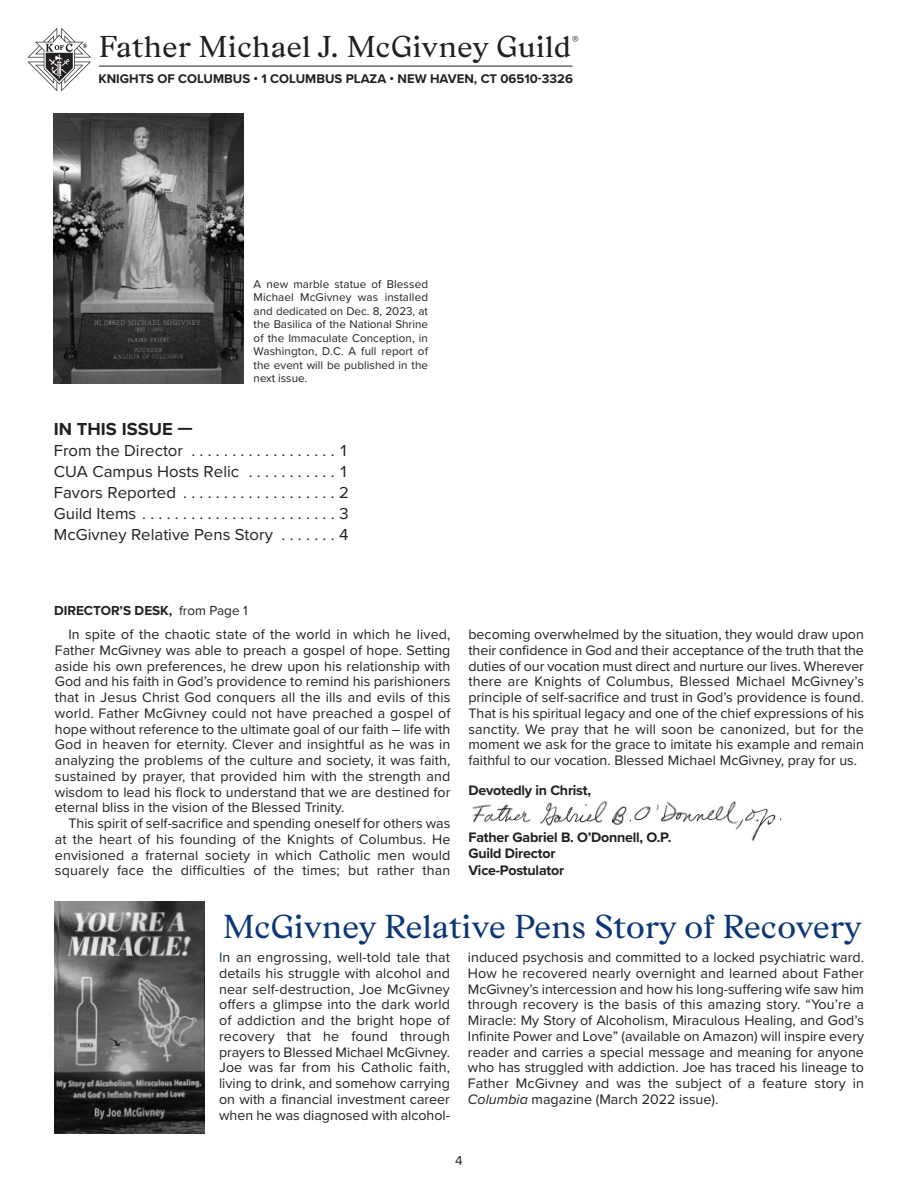
<style>
.page{position:relative;width:918px;height:1188px;background:#fff}
.page>*{position:absolute;margin:0;border:0;box-sizing:border-box;transform-origin:0 0}
.t1{font:33px "Mc Givney";letter-spacing:-.01em;color:#0b3678}
.t2{font:30px "Mc Givney";color:#231f20}
.t3{font:700 18px "Proxima Nova";color:#231f20}
.t4{font:16.5px "Proxima Nova";color:#231f20}
.t5{font:14.25px/15.8px "Proxima Nova";color:#231f20;text-align:justify}
.t6{font:700 14.25px "Proxima Nova";letter-spacing:-.015em;color:#231f20}
.t7{font:700 13.5px "Proxima Nova";color:#231f20}
.t8{font:13.5px "Proxima Nova";color:#231f20}
.t9{font:700 13.05px "Proxima Nova";color:#231f20}
.t10{font:11.7px/13.5px "Proxima Nova";letter-spacing:.005em;color:#231f20;text-align:justify}
.s1{font-weight:400}
.s2{color:#0b3678}
.s3{font-style:italic}
</style>
<div class="page">
<svg style="left:27px;top:28px;width:64px;height:63px"></svg>
<hr style="left:99px;top:66px;width:473px;height:1px;background:#231f20">
<img style="left:472px;top:801px;width:310px;height:40px">
<img style="left:54px;top:113px;width:190px;height:270px">
<img style="left:54px;top:901px;width:150px;height:233px">
<p class="t2" style="left:98px;top:35px;width:474px">Father Michael J. McGivney Guild</p>
<p class="t8" style="left:572px;top:36px;width:8px">®</p>
<p class="t9" style="left:98px;top:75px;width:476px">KNIGHTS OF COLUMBUS • 1 COLUMBUS PLAZA • NEW HAVEN, CT 06510-3326</p>
<p class="t10" style="left:254px;top:278px;width:176px">A new marble statue of Blessed Michael McGivney was installed and dedicated on Dec. 8, 2023, at the Basilica of the National Shrine of the Immaculate Conception, in Washington, D.C. A full report of the event will be published in the next issue.</p>
<p class="t3" style="left:54px;top:423px;width:140px">IN THIS ISSUE —</p>
<p class="t4" style="left:54px;top:445px;width:297px">From the Director . . . . . . . . . . . . . . . . . . 1</p>
<p class="t4" style="left:54px;top:466px;width:297px">CUA Campus Hosts Relic . . . . . . . . . . . 1</p>
<p class="t4" style="left:54px;top:487px;width:297px">Favors Reported . . . . . . . . . . . . . . . . . . . 2</p>
<p class="t4" style="left:54px;top:508px;width:297px">Guild Items . . . . . . . . . . . . . . . . . . . . . . . . 3</p>
<p class="t4" style="left:54px;top:529px;width:297px">McGivney Relative Pens Story . . . . . . . 4</p>
<p class="t7" style="left:54px;top:606px;width:195px">DIRECTOR’S DESK, <span class="s1">from Page 1</span></p>
<p class="t5" style="left:55px;top:628px;width:397px;text-indent:14px">In spite of the chaotic state of the world in which he lived, Father McGivney was able to preach a gospel of hope. Setting aside his own preferences, he drew upon his relationship with God and his faith in God’s providence to remind his parishioners that in Jesus Christ God conquers all the ills and evils of this world. Father McGivney could not have preached a gospel of hope without reference to the ultimate goal of our faith – life with God in heaven for eternity. Clever and insightful as he was in analyzing the problems of the culture and society, it was faith, sustained by prayer, that provided him with the strength and wisdom to lead his flock to understand that we are destined for eternal bliss in the vision of the Blessed Trinity.</p>
<p class="t5" style="left:55px;top:817px;width:397px;text-indent:14px">This spirit of self-sacrifice and spending oneself for others was at the heart of his founding of the Knights of Columbus. He envisioned a fraternal society in which Catholic men would squarely face the difficulties of the times; but rather than</p>
<p class="t5" style="left:468px;top:628px;width:397px">becoming overwhelmed by the situation, they would draw upon their confidence in God and their acceptance of the truth that the duties of our vocation must direct and nurture our lives. Wherever there are Knights of Columbus, Blessed Michael McGivney’s principle of self-sacrifice and trust in God’s providence is found.<br>That is his spiritual legacy and one of the chief expressions of his sanctity. We pray that he will soon be canonized, but for the moment we ask for the grace to imitate his example and remain faithful to our vocation. Blessed Michael McGivney, pray for us.</p>
<p class="t6" style="left:468px;top:786px;width:124px">Devotedly in Christ,</p>
<p class="t6" style="left:468px;top:833px;width:204px">Father Gabriel B. O’Donnell, O.P.</p>
<p class="t6" style="left:468px;top:849px;width:89px">Guild Director</p>
<p class="t6" style="left:468px;top:866px;width:97px">Vice-Postulator</p>
<p class="t1" style="left:222px;top:914px;width:641px">McGivney Relative Pens Story of Recovery</p>
<p class="t5" style="left:219px;top:951px;width:232px"><span class="s2">I</span>n an engrossing, well-told tale that details his struggle with alcohol and near self-destruction, Joe McGivney offers a glimpse into the dark world of addiction and the bright hope of recovery that he found through prayers to Blessed Michael McGivney.<br>Joe was far from his Catholic faith, living to drink, and somehow carrying on with a financial investment career when he was diagnosed with alcohol-</p>
<p class="t5" style="left:468px;top:951px;width:398px">induced psychosis and committed to a locked psychiatric ward.<br>How he recovered nearly overnight and learned about Father McGivney’s intercession and how his long-suffering wife saw him through recovery is the basis of this amazing story. “You’re a Miracle: My Story of Alcoholism, Miraculous Healing, and God’s Infinite Power and Love” (available on Amazon) will inspire every reader and carries a special message and meaning for anyone who has struggled with addiction. Joe has traced his lineage to Father McGivney and was the subject of a feature story in <span class="s3">Columbia</span> magazine (March 2022 issue).</p>
<p class="t8" style="left:455px;top:1156px;width:9px">4</p>
</div>
